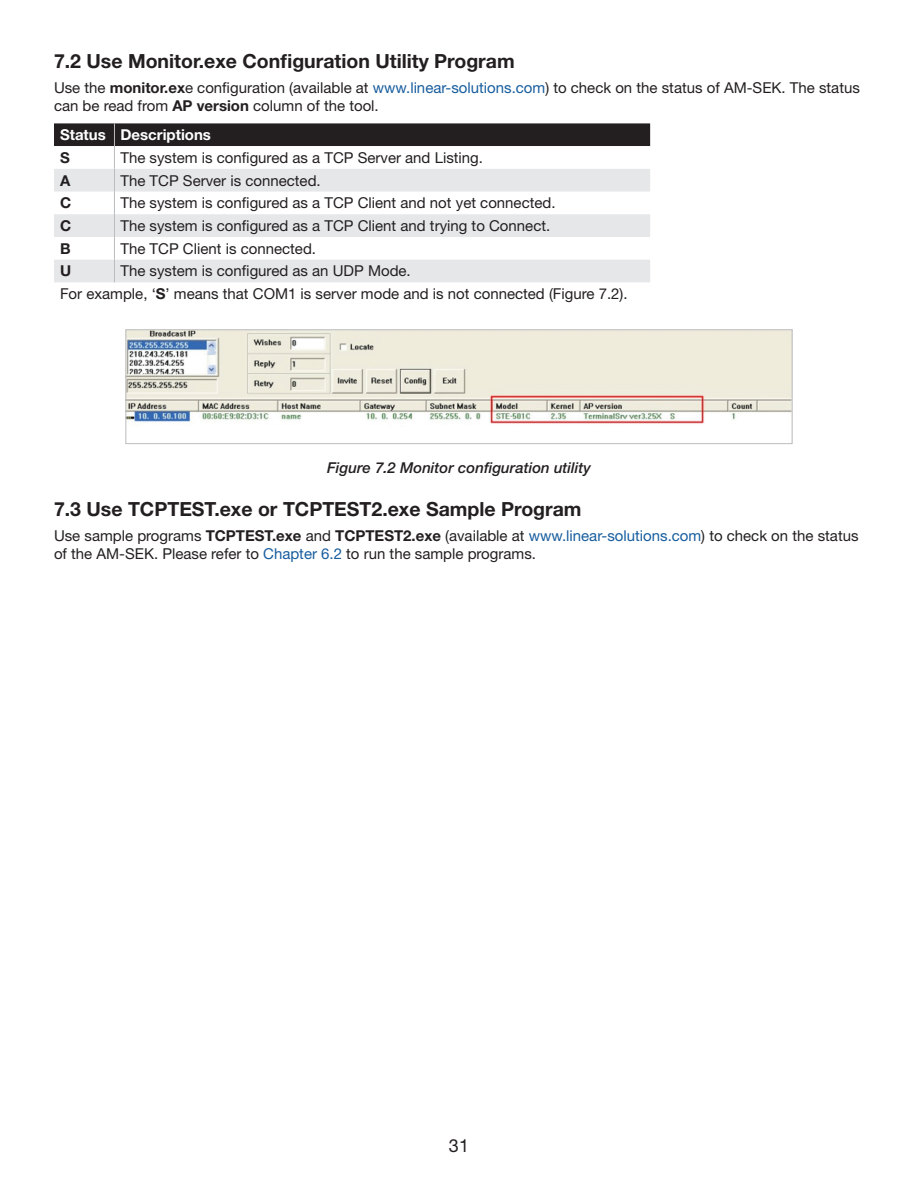
<style>
.page{position:relative;width:918px;height:1188px;background:#fff}
.page>*{position:absolute;margin:0;border:0;box-sizing:border-box;transform-origin:0 0}
.t1{font:700 19.5px "Helvetica Neue LT Std";color:#231f20}
.t2{font:18px "Helvetica Neue LT Std";color:#231f20}
.t3{font:15px/18px "Helvetica Neue LT Std";color:#231f20}
.t4{font:italic 500 15px "Helvetica Neue LT Std";color:#231f20}
.t5{font:700 15px "Helvetica Neue LT Std";color:#fff}
.t6{font:700 15px "Helvetica Neue LT Std";color:#231f20}
.s1{font-weight:700}
.s2{color:#175d9e}
</style>
<div class="page">
<svg style="left:54px;top:123px;width:596px;height:159px"></svg>
<img style="left:127px;top:331px;width:664px;height:93px">
<div style="left:125px;top:329px;width:668px;height:115px;border:1px solid #bcbdc0"></div>
<h1 class="t1" style="left:54px;top:49px;width:462px">7.2 Use Monitor.exe Configuration Utility Program</h1>
<p class="t3" style="left:54px;top:78px;width:807px">Use the <span class="s1">monitor.ex</span>e configuration (available at <span class="s2">www.linear-solutions.com</span>) to check on the status of AM-SEK. The status can be read from <span class="s1">AP version</span> column of the tool.</p>
<p class="t5" style="left:60px;top:126px;width:153px">Status Descriptions</p>
<p class="t6" style="left:60px;top:148px;width:11px">S</p>
<p class="t3" style="left:120px;top:148px;width:364px">The system is configured as a TCP Server and Listing.</p>
<p class="t6" style="left:60px;top:171px;width:12px">A</p>
<p class="t3" style="left:120px;top:171px;width:202px">The TCP Server is connected.</p>
<p class="t6" style="left:60px;top:194px;width:13px">C</p>
<p class="t3" style="left:120px;top:194px;width:437px">The system is configured as a TCP Client and not yet connected.</p>
<p class="t6" style="left:60px;top:216px;width:13px">C</p>
<p class="t3" style="left:120px;top:216px;width:431px">The system is configured as a TCP Client and trying to Connect.</p>
<p class="t6" style="left:60px;top:239px;width:12px">B</p>
<p class="t3" style="left:120px;top:239px;width:197px">The TCP Client is connected.</p>
<p class="t6" style="left:60px;top:262px;width:13px">U</p>
<p class="t3" style="left:60px;top:260px;width:569px;line-height:22.6px;text-indent:60px">The system is configured as an UDP Mode.<br>For example, ‘<span class="s1">S</span>’ means that COM1 is server mode and is not connected (Figure 7.2).</p>
<p class="t4" style="left:327px;top:459px;width:265px">Figure 7.2 Monitor configuration utility</p>
<h1 class="t1" style="left:54px;top:497px;width:529px">7.3 Use TCPTEST.exe or TCPTEST2.exe Sample Program</h1>
<p class="t3" style="left:54px;top:527px;width:806px">Use sample programs <span class="s1">TCPTEST.exe</span> and <span class="s1">TCPTEST2.exe</span> (available at <span class="s2">www.linear-solutions.com</span>) to check on the status of the AM-SEK. Please refer to <span class="s2">Chapter 6.2</span> to run the sample programs.</p>
<p class="t2" style="left:449px;top:1135px;width:22px">31</p>
</div>
